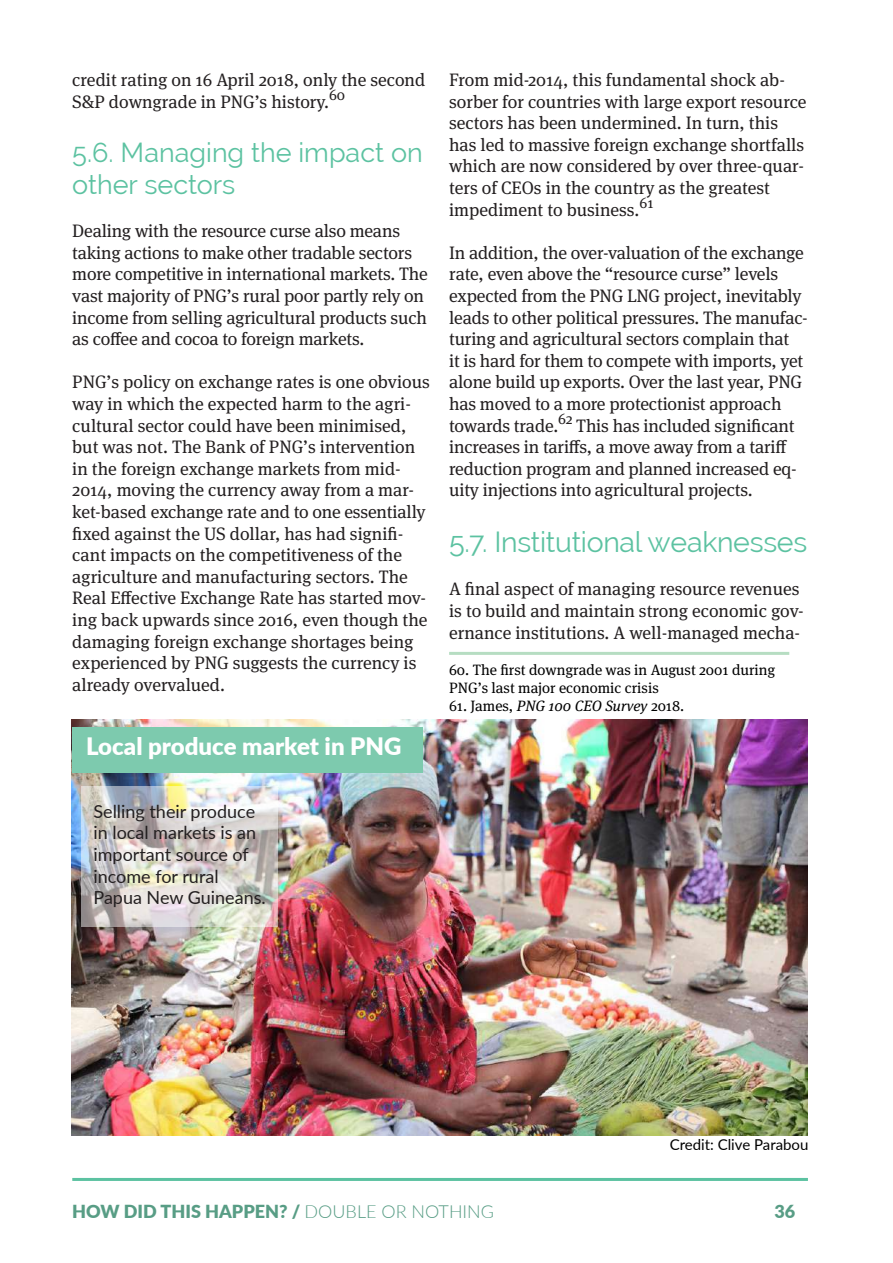
<style>
.page{position:relative;width:893px;height:1263px;background:#fff}
.page>*{position:absolute;margin:0;border:0;box-sizing:border-box;transform-origin:0 0}
.t1{font:28.5px "Raleway";letter-spacing:-.01em;color:#5cc2a1}
.t2{font:27px/32.4px "Raleway";color:#5cc2a1}
.t3{font:900 24px "Lato";color:#fff}
.t4{font:18px/21.6px "Meta Serif Pro";letter-spacing:-.01em;color:#231f20}
.t5{font:18px/21.6px "Lato";color:#231f20}
.t6{font:900 18px "Lato";color:#589d85}
.t7{font:15px/18px "Meta Serif Pro";color:#000001}
.t8{font:italic 15px "Meta Serif Pro";color:#000001}
.t9{font:15px "Lato";color:#000001}
.s1{font-style:normal}
.s2{font-weight:300}
</style>
<div class="page">
<hr style="left:72px;top:1178px;width:736px;height:3px;background:#5cc2a1">
<hr style="left:449px;top:652px;width:340px;height:3px;background:#b6ddc2">
<img style="left:72px;top:720px;width:735px;height:415px">
<div style="left:72px;top:727px;width:351px;height:45px;background:#7dcaae"></div>
<img style="left:81px;top:787px;width:197px;height:140px">
<p class="t4" style="left:72px;top:68px;width:354px">credit rating on 16 April 2018, only the second<br>S&amp;P downgrade in PNG’s history.<sup>60</sup></p>
<h2 class="t2" style="left:72px;top:136px;width:352px">5.6. Managing the impact on other sectors</h2>
<p class="t4" style="left:72px;top:219px;width:357px">Dealing with the resource curse also means taking actions to make other tradable sectors more competitive in international markets. The vast majority of PNG’s rural poor partly rely on income from selling agricultural products such as coffee and cocoa to foreign markets.</p>
<p class="t4" style="left:72px;top:370px;width:359px">PNG’s policy on exchange rates is one obvious way in which the expected harm to the agri&shy;cultural sector could have been minimised, but was not. The Bank of PNG’s intervention in the foreign exchange markets from mid-2014, moving the currency away from a mar&shy;ket-based exchange rate and to one essentially fixed against the US dollar, has had signifi&shy;cant impacts on the competitiveness of the agriculture and manufacturing sectors. The Real Effective Exchange Rate has started mov&shy;ing back upwards since 2016, even though the damaging foreign exchange shortages being experienced by PNG suggests the currency is already overvalued.</p>
<h3 class="t3" style="left:86px;top:728px;width:317px">Local produce market in PNG</h3>
<p class="t5" style="left:93px;top:800px;width:174px">Selling their produce in local markets is an important source of income for rural<br>Papua New Guineans.</p>
<p class="t4" style="left:449px;top:68px;width:359px">From mid-2014, this fundamental shock ab&shy;sorber for countries with large export resource sectors has been undermined. In turn, this has led to massive foreign exchange shortfalls which are now considered by over three-quar&shy;ters of CEOs in the country as the greatest impediment to business.<sup>61</sup></p>
<p class="t4" style="left:449px;top:241px;width:360px">In addition, the over-valuation of the exchange rate, even above the “resource curse” levels expected from the PNG LNG project, inevitably leads to other political pressures. The manufac&shy;turing and agricultural sectors complain that<br>it is hard for them to compete with imports, yet alone build up exports. Over the last year, PNG has moved to a more protectionist approach towards trade.<sup>62</sup> This has included significant increases in tariffs, a move away from a tariff reduction program and planned increased eq&shy;uity injections into agricultural projects.</p>
<h1 class="t1" style="left:449px;top:526px;width:360px">5.7. Institutional weaknesses</h1>
<p class="t4" style="left:449px;top:577px;width:356px">A final aspect of managing resource revenues is to build and maintain strong economic gov&shy;ernance institutions. A well-managed mecha-</p>
<p class="t7" style="left:449px;top:660px;width:328px">60. The first downgrade was in August 2001 during<br>PNG’s last major economic crisis</p>
<p class="t8" style="left:449px;top:695px;width:237px"><span class="s1">61. James,</span> PNG 100 CEO Survey <span class="s1">2018.</span></p>
<p class="t9" style="left:670px;top:1133px;width:140px">Credit: Clive Parabou</p>
<p class="t6" style="left:72px;top:1198px;width:423px">HOW DID THIS HAPPEN? / <span class="s2">DOUBLE OR NOTHING</span></p>
<p class="t6" style="left:774px;top:1198px;width:22px">36</p>
</div>
